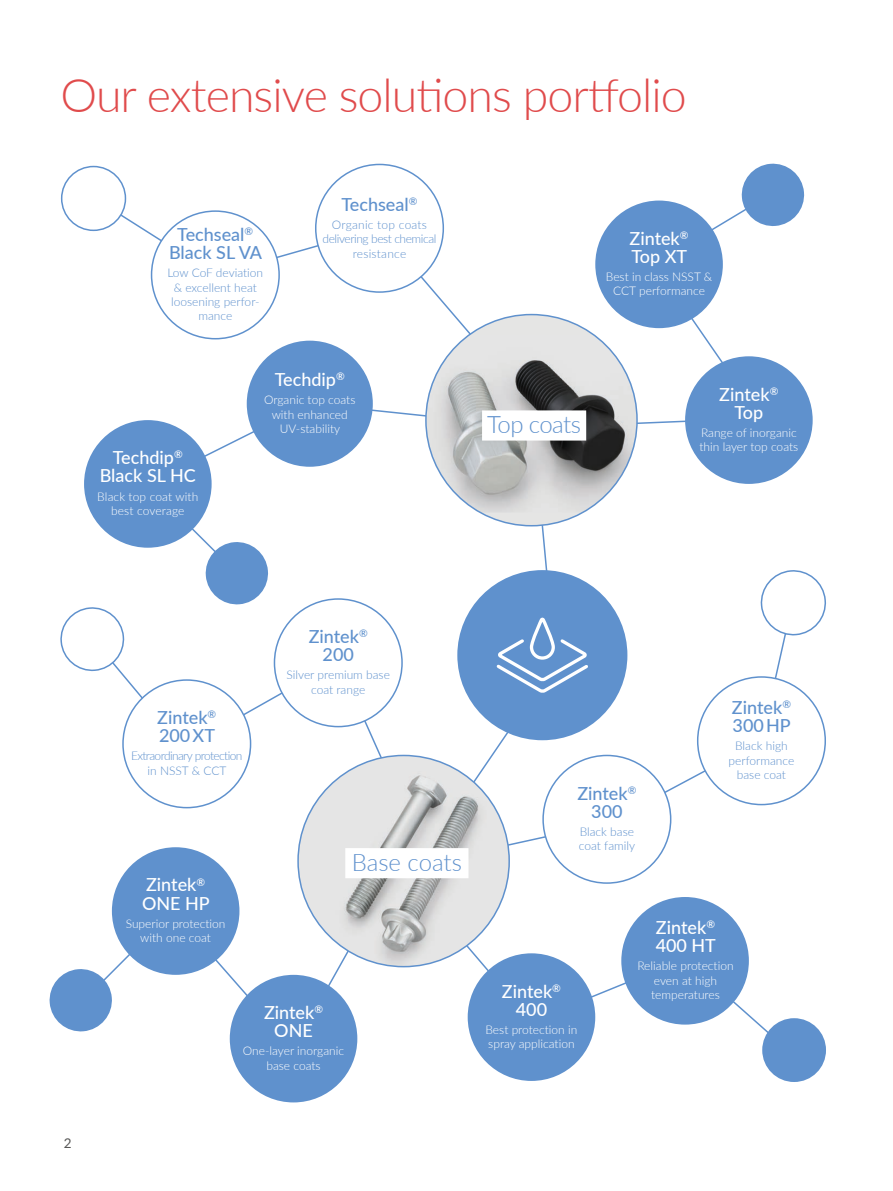
<style>
.page{position:relative;width:893px;height:1191px;background:#fff}
.page>*{position:absolute;margin:0;border:0;box-sizing:border-box;transform-origin:0 0}
.t1{font:300 46.5px "Lato";letter-spacing:-.02em;color:#e04b4c}
.t2{font:300 24px "Lato";letter-spacing:-.01em;color:#5f91cd}
.t3{font:300 24px "Lato";letter-spacing:-.03em;color:#5f91cd}
.t4{font:500 18px/18px "Lato";color:#fff;text-align:center}
.t5{font:500 18px/18px "Lato";color:#5f91cd;text-align:center}
.t6{font:13.5px "Lato";color:#575756}
.t7{font:300 12px/14.4px "Lato";color:#fff;text-align:center}
.t8{font:300 12px/14.4px "Lato";color:#5f91cd;text-align:center}
.t9{font:300 12px/14.4px "Lato";letter-spacing:-.05em;color:#5f91cd;text-align:center}
</style>
<div class="page">
<svg style="left:111px;top:866px;width:281px;height:185px"></svg>
<svg style="left:544px;top:212px;width:214px;height:217px"></svg>
<svg style="left:93px;top:196px;width:451px;height:224px"></svg>
<div style="left:62px;top:166px;width:63px;height:64px;background:#fff;border-radius:50%"></div>
<div style="left:61px;top:166px;width:65px;height:65px;border:2px solid #5f91cd;border-radius:50%"></div>
<svg style="left:740px;top:163px;width:65px;height:64px"></svg>
<svg style="left:204px;top:540px;width:64px;height:65px"></svg>
<div style="left:426px;top:314px;width:211px;height:212px;background:#e5e5e4;border-radius:50%"></div>
<img style="left:426px;top:335px;width:211px;height:177px">
<div style="left:482px;top:410px;width:104px;height:30px;background:#fff"></div>
<svg style="left:429px;top:596px;width:366px;height:263px"></svg>
<svg style="left:120px;top:637px;width:309px;height:223px"></svg>
<svg style="left:392px;top:859px;width:390px;height:200px"></svg>
<svg style="left:60px;top:607px;width:66px;height:66px"></svg>
<svg style="left:49px;top:967px;width:64px;height:65px"></svg>
<div style="left:762px;top:1018px;width:64px;height:64px;background:#5f91cd;border-radius:50%"></div>
<img style="left:298px;top:755px;width:211px;height:211px;border-radius:106px">
<div style="left:345px;top:848px;width:123px;height:30px;background:#fff"></div>
<svg style="left:758px;top:570px;width:68px;height:67px"></svg>
<div style="left:247px;top:341px;width:126px;height:126px;background:#5f91cd;border-radius:50%"></div>
<div style="left:84px;top:420px;width:128px;height:128px;background:#5f91cd;border-radius:50%"></div>
<div style="left:316px;top:164px;width:127px;height:128px;background:#fff;border-radius:50%"></div>
<div style="left:230px;top:974px;width:127px;height:128px;background:#5f91cd;border-radius:50%"></div>
<div style="left:543px;top:755px;width:128px;height:128px;background:#fff;border-radius:50%"></div>
<div style="left:274px;top:599px;width:128px;height:127px;background:#fff;border-radius:50%"></div>
<div style="left:123px;top:680px;width:128px;height:127px;background:#fff;border-radius:50%"></div>
<div style="left:698px;top:677px;width:127px;height:127px;background:#fff;border-radius:50%"></div>
<div style="left:468px;top:953px;width:127px;height:128px;background:#5f91cd;border-radius:50%"></div>
<div style="left:621px;top:897px;width:128px;height:127px;background:#5f91cd;border-radius:50%"></div>
<div style="left:152px;top:211px;width:127px;height:128px;background:#fff;border-radius:50%"></div>
<div style="left:685px;top:356px;width:128px;height:128px;background:#5f91cd;border-radius:50%"></div>
<div style="left:595px;top:200px;width:128px;height:128px;background:#5f91cd;border-radius:50%"></div>
<div style="left:457px;top:570px;width:170px;height:170px;background:#5f91cd;border-radius:50%"></div>
<svg style="left:496px;top:617px;width:92px;height:76px"></svg>
<div style="left:112px;top:847px;width:127px;height:127px;background:#5f91cd;border-radius:50%"></div>
<h1 class="t1" style="left:61px;top:63px;width:628px">Our extensive solutions portfolio</h1>
<h3 class="t5" style="left:169px;top:225px;width:95px">Techseal<sup>®<br></sup>Black SL VA</h3>
<p class="t8" style="left:167px;top:265px;width:97px">Low CoF deviation &amp; excellent heat loosening perfor&shy;mance</p>
<h3 class="t5" style="left:341px;top:194px;width:78px">Techseal<sup>®</sup></h3>
<p class="t8" style="left:323px;top:217px;width:115px">Organic top coats delivering best chemical resistance</p>
<h3 class="t4" style="left:275px;top:370px;width:72px">Techdip<sup>®</sup></h3>
<h3 class="t4" style="left:100px;top:448px;width:98px">Techdip<sup>®<br></sup>Black SL HC</h3>
<p class="t7" style="left:97px;top:488px;width:102px">Black top coat with best coverage</p>
<p class="t7" style="left:264px;top:392px;width:93px">Organic top coats with enhanced<br>UV-stability</p>
<h3 class="t4" style="left:629px;top:228px;width:61px;text-align:left">Zintek<sup>®<br></sup>Top XT</h3>
<p class="t7" style="left:606px;top:269px;width:108px">Best in class NSST &amp;<br>CCT performance</p>
<h2 class="t3" style="left:487px;top:408px;width:95px">Top coats</h2>
<h3 class="t4" style="left:719px;top:384px;width:61px">Zintek<sup>®<br></sup>Top</h3>
<p class="t7" style="left:699px;top:425px;width:100px;text-align:left">Range of inorganic thin layer top coats</p>
<p class="t6" style="left:64px;top:1133px;width:9px">2</p>
<h3 class="t5" style="left:309px;top:627px;width:61px">Zintek<sup>®<br></sup>200</h3>
<h3 class="t5" style="left:157px;top:708px;width:61px;text-align:left">Zintek<sup>®<br></sup>200 XT</h3>
<p class="t9" style="left:131px;top:748px;width:113px">Extraordinary protection in NSST &amp; CCT</p>
<p class="t8" style="left:287px;top:667px;width:105px">Silver premium base coat range</p>
<h3 class="t4" style="left:142px;top:875px;width:69px;text-align:left">Zintek<sup>®<br></sup>ONE HP</h3>
<p class="t7" style="left:126px;top:915px;width:101px">Superior protection with one coat</p>
<h2 class="t2" style="left:352px;top:845px;width:112px">Base coats</h2>
<h3 class="t4" style="left:264px;top:1002px;width:61px">Zintek<sup>®<br></sup>ONE</h3>
<p class="t7" style="left:243px;top:1043px;width:103px">One-layer inorganic base coats</p>
<h3 class="t5" style="left:732px;top:697px;width:61px;text-align:left">Zintek<sup>®<br></sup>300 HP</h3>
<h3 class="t5" style="left:577px;top:783px;width:61px">Zintek<sup>®<br></sup>300</h3>
<p class="t8" style="left:579px;top:824px;width:58px;text-align:left">Black base coat family</p>
<p class="t8" style="left:729px;top:738px;width:67px">Black high performance base coat</p>
<h3 class="t4" style="left:502px;top:981px;width:61px">Zintek<sup>®<br></sup>400</h3>
<h3 class="t4" style="left:656px;top:917px;width:62px;text-align:left">Zintek<sup>®<br></sup>400 HT</h3>
<p class="t7" style="left:637px;top:958px;width:98px">Reliable protection even at high temperatures</p>
<p class="t7" style="left:485px;top:1021px;width:93px;text-align:left">Best protection in spray application</p>
</div>
